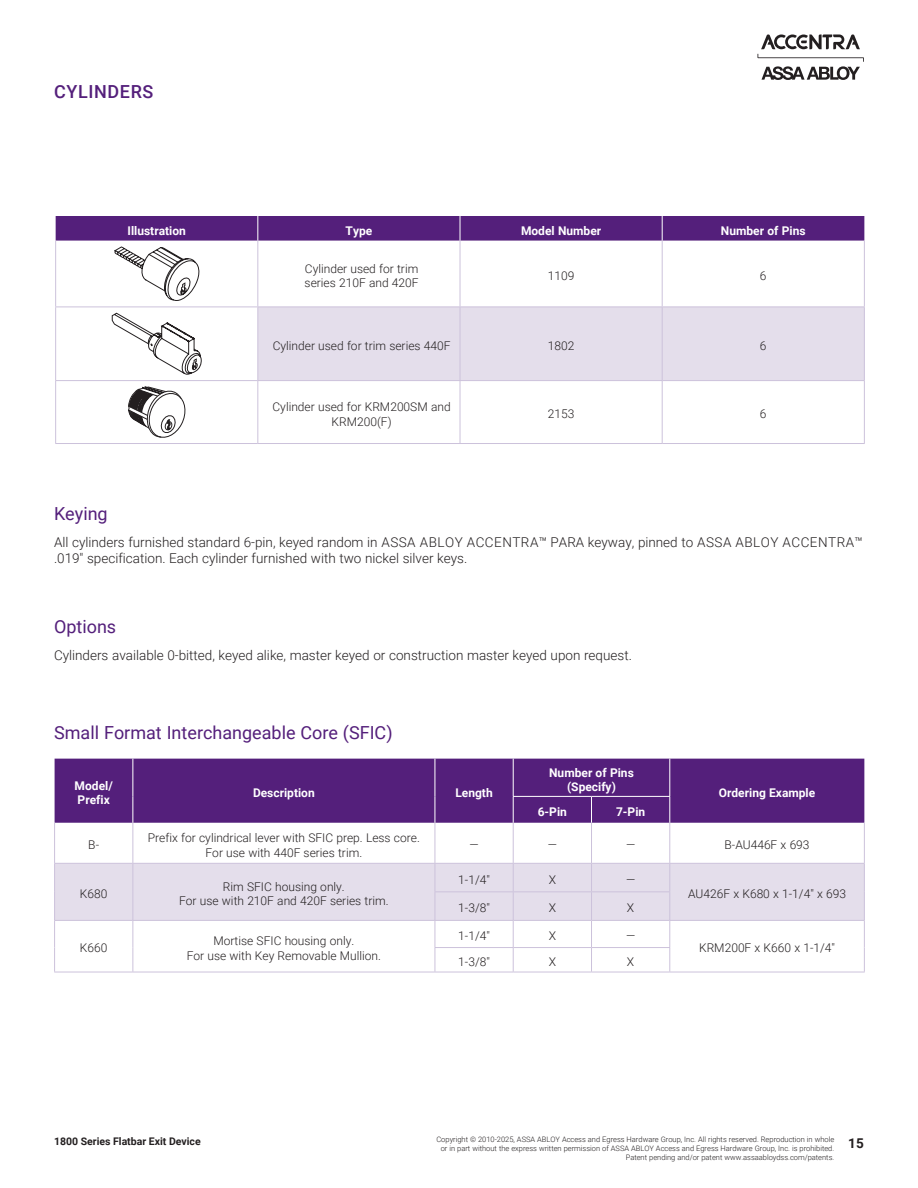
<style>
.page{position:relative;width:918px;height:1188px;background:#fff}
.page>*{position:absolute;margin:0;border:0;box-sizing:border-box;transform-origin:0 0}
.t1{font:18px "Roboto";color:#541f7b}
.t2{font:500 18px "Roboto";letter-spacing:.035em;color:#541f7b}
.t3{font:300 13.5px/16.2px "Roboto";color:#231f20}
.t4{font:700 13.5px "Roboto";color:#231f20}
.t5{font:300 12px/14.4px "Roboto";color:#231f20;text-align:center}
.t6{font:700 12px/14.4px "Roboto";color:#fff}
.t7{font:700 10.5px "Roboto";color:#231f20}
.t8{font:300 7.5px/9px "Roboto";color:#231f20;text-align:right}
</style>
<div class="page">
<svg style="left:758px;top:34px;width:106px;height:46px"></svg>
<div style="left:258px;top:308px;width:606px;height:72px;background:#e4deeb"></div>
<div style="left:56px;top:216px;width:808px;height:25px;background:#541f7b"></div>
<hr style="left:55px;top:241px;width:1px;height:66px;background:#ccc2db">
<hr style="left:257px;top:241px;width:1px;height:66px;background:#ccc2db">
<hr style="left:460px;top:241px;width:1px;height:66px;background:#ccc2db">
<hr style="left:662px;top:241px;width:1px;height:66px;background:#ccc2db">
<hr style="left:864px;top:241px;width:1px;height:66px;background:#ccc2db">
<hr style="left:55px;top:307px;width:203px;height:1px;background:#ccc2db">
<hr style="left:55px;top:307px;width:1px;height:73px;background:#ccc2db">
<hr style="left:258px;top:307px;width:202px;height:1px;background:#ccc2db">
<hr style="left:257px;top:307px;width:1px;height:73px;background:#ccc2db">
<hr style="left:460px;top:307px;width:202px;height:1px;background:#ccc2db">
<hr style="left:460px;top:307px;width:1px;height:73px;background:#ccc2db">
<hr style="left:662px;top:307px;width:203px;height:1px;background:#ccc2db">
<hr style="left:662px;top:307px;width:1px;height:73px;background:#ccc2db">
<hr style="left:864px;top:307px;width:1px;height:73px;background:#ccc2db">
<hr style="left:55px;top:380px;width:203px;height:1px;background:#ccc2db">
<hr style="left:55px;top:381px;width:1px;height:62px;background:#ccc2db">
<hr style="left:258px;top:380px;width:202px;height:1px;background:#ccc2db">
<hr style="left:257px;top:381px;width:1px;height:62px;background:#ccc2db">
<hr style="left:460px;top:380px;width:202px;height:1px;background:#ccc2db">
<hr style="left:460px;top:381px;width:1px;height:62px;background:#ccc2db">
<hr style="left:662px;top:380px;width:203px;height:1px;background:#ccc2db">
<hr style="left:662px;top:381px;width:1px;height:62px;background:#ccc2db">
<hr style="left:864px;top:381px;width:1px;height:62px;background:#ccc2db">
<hr style="left:55px;top:443px;width:203px;height:1px;background:#ccc2db">
<hr style="left:258px;top:443px;width:202px;height:1px;background:#ccc2db">
<hr style="left:460px;top:443px;width:202px;height:1px;background:#ccc2db">
<hr style="left:662px;top:443px;width:203px;height:1px;background:#ccc2db">
<svg style="left:114px;top:247px;width:85px;height:54px"></svg>
<svg style="left:112px;top:313px;width:90px;height:62px"></svg>
<svg style="left:128px;top:387px;width:57px;height:51px"></svg>
<div style="left:55px;top:759px;width:809px;height:64px;background:#541f7b"></div>
<div style="left:55px;top:864px;width:809px;height:56px;background:#e4deeb"></div>
<hr style="left:132px;top:759px;width:1px;height:37px;background:#fff">
<hr style="left:435px;top:759px;width:1px;height:37px;background:#fff">
<svg style="left:132px;top:796px;width:1px;height:27px"></svg>
<svg style="left:435px;top:796px;width:1px;height:27px"></svg>
<hr style="left:513px;top:759px;width:1px;height:37px;background:#fff">
<hr style="left:669px;top:759px;width:1px;height:37px;background:#fff">
<hr style="left:513px;top:796px;width:79px;height:1px;background:#fff">
<svg style="left:513px;top:797px;width:1px;height:26px"></svg>
<hr style="left:592px;top:796px;width:78px;height:1px;background:#fff">
<svg style="left:591px;top:797px;width:1px;height:26px"></svg>
<svg style="left:669px;top:797px;width:1px;height:26px"></svg>
<hr style="left:54px;top:823px;width:1px;height:40px;background:#ccc2db">
<hr style="left:132px;top:823px;width:1px;height:40px;background:#ccc2db">
<hr style="left:435px;top:823px;width:1px;height:40px;background:#ccc2db">
<hr style="left:513px;top:823px;width:1px;height:40px;background:#ccc2db">
<hr style="left:591px;top:823px;width:1px;height:40px;background:#ccc2db">
<hr style="left:669px;top:823px;width:1px;height:40px;background:#ccc2db">
<hr style="left:864px;top:823px;width:1px;height:40px;background:#ccc2db">
<hr style="left:54px;top:863px;width:79px;height:1px;background:#ccc2db">
<hr style="left:133px;top:863px;width:302px;height:1px;background:#ccc2db">
<hr style="left:435px;top:863px;width:78px;height:1px;background:#ccc2db">
<hr style="left:513px;top:863px;width:79px;height:1px;background:#ccc2db">
<hr style="left:592px;top:863px;width:78px;height:1px;background:#ccc2db">
<hr style="left:670px;top:863px;width:195px;height:1px;background:#ccc2db">
<hr style="left:435px;top:891px;width:78px;height:1px;background:#ccc2db">
<hr style="left:513px;top:891px;width:79px;height:1px;background:#ccc2db">
<hr style="left:592px;top:891px;width:78px;height:1px;background:#ccc2db">
<hr style="left:54px;top:920px;width:79px;height:1px;background:#ccc2db">
<hr style="left:133px;top:920px;width:302px;height:1px;background:#ccc2db">
<svg style="left:54px;top:864px;width:1px;height:108px"></svg>
<svg style="left:132px;top:864px;width:1px;height:108px"></svg>
<hr style="left:54px;top:972px;width:79px;height:1px;background:#ccc2db">
<hr style="left:133px;top:972px;width:302px;height:1px;background:#ccc2db">
<hr style="left:435px;top:920px;width:78px;height:1px;background:#ccc2db">
<hr style="left:513px;top:920px;width:79px;height:1px;background:#ccc2db">
<hr style="left:592px;top:920px;width:78px;height:1px;background:#ccc2db">
<hr style="left:670px;top:920px;width:195px;height:1px;background:#ccc2db">
<svg style="left:864px;top:864px;width:1px;height:108px"></svg>
<hr style="left:670px;top:972px;width:195px;height:1px;background:#ccc2db">
<hr style="left:435px;top:947px;width:78px;height:1px;background:#ccc2db">
<svg style="left:435px;top:864px;width:1px;height:108px"></svg>
<hr style="left:513px;top:947px;width:79px;height:1px;background:#ccc2db">
<svg style="left:513px;top:864px;width:1px;height:108px"></svg>
<hr style="left:592px;top:947px;width:78px;height:1px;background:#ccc2db">
<svg style="left:591px;top:864px;width:1px;height:108px"></svg>
<svg style="left:669px;top:864px;width:1px;height:108px"></svg>
<hr style="left:435px;top:972px;width:78px;height:1px;background:#ccc2db">
<hr style="left:513px;top:972px;width:79px;height:1px;background:#ccc2db">
<hr style="left:592px;top:972px;width:78px;height:1px;background:#ccc2db">
<p class="t2" style="left:54px;top:79px;width:101px">CYLINDERS</p>
<p class="t6" style="left:128px;top:223px;width:60px">Illustration</p>
<p class="t6" style="left:346px;top:223px;width:28px">Type</p>
<p class="t6" style="left:521px;top:223px;width:82px">Model Number</p>
<p class="t6" style="left:721px;top:223px;width:86px">Number of Pins</p>
<p class="t5" style="left:305px;top:261px;width:115px">Cylinder used for trim</p>
<p class="t5" style="left:305px;top:275px;width:115px">series 210F and 420F</p>
<p class="t5" style="left:548px;top:268px;width:28px">1109</p>
<p class="t5" style="left:760px;top:268px;width:8px">6</p>
<p class="t5" style="left:273px;top:338px;width:179px">Cylinder used for trim series 440F</p>
<p class="t5" style="left:548px;top:338px;width:28px">1802</p>
<p class="t5" style="left:760px;top:338px;width:8px">6</p>
<p class="t5" style="left:273px;top:399px;width:180px">Cylinder used for KRM200SM and<br>KRM200(F)</p>
<p class="t5" style="left:548px;top:406px;width:28px">2153</p>
<p class="t5" style="left:760px;top:406px;width:8px">6</p>
<p class="t1" style="left:54px;top:501px;width:55px">Keying</p>
<p class="t3" style="left:54px;top:533px;width:810px">All cylinders furnished standard 6-pin, keyed random in ASSA ABLOY ACCENTRA™ PARA keyway, pinned to ASSA ABLOY ACCENTRA™ .019" specification. Each cylinder furnished with two nickel silver keys.</p>
<p class="t1" style="left:54px;top:614px;width:64px">Options</p>
<p class="t3" style="left:54px;top:647px;width:579px">Cylinders available 0-bitted, keyed alike, master keyed or construction master keyed upon request.</p>
<p class="t1" style="left:54px;top:720px;width:340px">Small Format Interchangeable Core (SFIC)</p>
<p class="t6" style="left:75px;top:778px;width:40px">Model/<br>Prefix</p>
<p class="t6" style="left:253px;top:785px;width:63px">Description</p>
<p class="t6" style="left:455px;top:785px;width:39px">Length</p>
<p class="t6" style="left:549px;top:765px;width:86px">Number of Pins</p>
<p class="t6" style="left:567px;top:779px;width:50px">(Specify)</p>
<p class="t6" style="left:538px;top:804px;width:31px">6-Pin</p>
<p class="t6" style="left:616px;top:804px;width:31px">7-Pin</p>
<p class="t6" style="left:719px;top:785px;width:98px">Ordering Example</p>
<p class="t5" style="left:88px;top:837px;width:12px">B-</p>
<p class="t5" style="left:148px;top:830px;width:274px">Prefix for cylindrical lever with SFIC prep. Less core.</p>
<p class="t5" style="left:206px;top:845px;width:158px">For use with 440F series trim.</p>
<p class="t5" style="left:469px;top:837px;width:11px">—</p>
<p class="t5" style="left:548px;top:837px;width:11px">—</p>
<p class="t5" style="left:626px;top:837px;width:11px">—</p>
<p class="t5" style="left:725px;top:837px;width:87px">B-AU446F x 693</p>
<p class="t5" style="left:80px;top:886px;width:29px">K680</p>
<p class="t5" style="left:223px;top:879px;width:123px">Rim SFIC housing only.</p>
<p class="t5" style="left:179px;top:893px;width:211px">For use with 210F and 420F series trim.</p>
<p class="t5" style="left:458px;top:872px;width:33px">1-1/4"</p>
<p class="t5" style="left:549px;top:872px;width:9px">X</p>
<p class="t5" style="left:626px;top:872px;width:11px">—</p>
<p class="t5" style="left:458px;top:900px;width:33px">1-3/8"</p>
<p class="t5" style="left:549px;top:900px;width:9px">X</p>
<p class="t5" style="left:627px;top:900px;width:9px">X</p>
<p class="t5" style="left:688px;top:886px;width:159px">AU426F x K680 x 1-1/4" x 693</p>
<p class="t5" style="left:80px;top:941px;width:29px">K660</p>
<p class="t5" style="left:213px;top:933px;width:142px">Mortise SFIC housing only.</p>
<p class="t5" style="left:187px;top:948px;width:196px">For use with Key Removable Mullion.</p>
<p class="t5" style="left:458px;top:928px;width:33px">1-1/4"</p>
<p class="t5" style="left:549px;top:928px;width:9px">X</p>
<p class="t5" style="left:626px;top:928px;width:11px">—</p>
<p class="t5" style="left:458px;top:954px;width:33px">1-3/8"</p>
<p class="t5" style="left:549px;top:954px;width:9px">X</p>
<p class="t5" style="left:627px;top:954px;width:9px">X</p>
<p class="t5" style="left:699px;top:941px;width:137px">KRM200F x K660 x 1-1/4"</p>
<p class="t8" style="left:436px;top:1134px;width:399px">Copyright © 2010-2025, ASSA ABLOY Access and Egress Hardware Group, Inc. All rights reserved. Reproduction in whole or in part without the express written permission of ASSA ABLOY Access and Egress Hardware Group, Inc. is prohibited.<br>Patent pending and/or patent www.assaabloydss.com/patents.</p>
<p class="t7" style="left:54px;top:1134px;width:148px">1800 Series Flatbar Exit Device</p>
<p class="t4" style="left:848px;top:1134px;width:17px">15</p>
</div>
